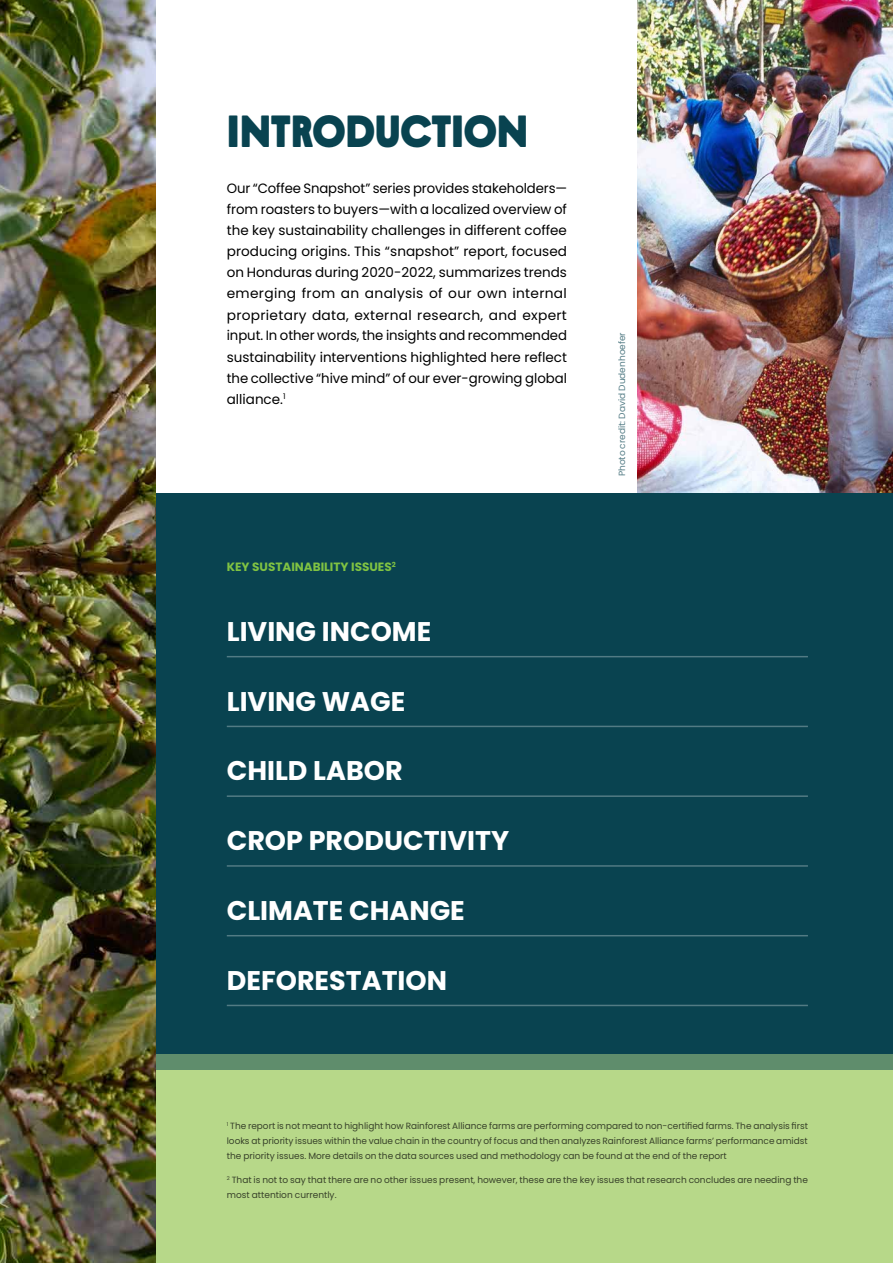
<style>
.page{position:relative;width:893px;height:1263px;background:#fff}
.page>*{position:absolute;margin:0;border:0;box-sizing:border-box;transform-origin:0 0}
.t1{font:900 45px "Krana Alliance";color:#094350}
.t2{font:700 27px "Poppins";color:#fff}
.t3{font:13.5px/21px "Poppins";letter-spacing:-.005em;color:#000;text-align:justify}
.t4{font:700 12px "Poppins";color:#80c342}
.t5{font:9px/15px "Poppins";color:#000;text-align:justify}
.t6{font:9px "Poppins";color:#094350}
</style>
<div class="page">
<div style="left:0;top:493px;width:893px;height:577px;background:#094350"></div>
<hr style="left:227px;top:656px;width:581px;height:1px;background:#fff">
<hr style="left:227px;top:726px;width:581px;height:1px;background:#fff">
<hr style="left:227px;top:795px;width:581px;height:2px;background:#fff">
<hr style="left:227px;top:865px;width:581px;height:2px;background:#fff">
<hr style="left:227px;top:935px;width:581px;height:1px;background:#fff">
<hr style="left:227px;top:1005px;width:581px;height:1px;background:#fff">
<div style="left:0;top:1070px;width:893px;height:193px;background:#b7d889"></div>
<div style="left:0;top:1054px;width:893px;height:16px;background:#5f8d6c"></div>
<img style="left:0;top:0;width:156px;height:1263px">
<img style="left:638px;top:0;width:255px;height:493px">
<h1 class="t1" style="left:227px;top:101px;width:303px">INTRODUCTION</h1>
<p class="t3" style="left:227px;top:178px;width:342px">Our “Coffee Snapshot” series provides stakeholders— from roasters to buyers—with a localized overview of the key sustainability challenges in different coffee producing origins. This “snapshot” report, focused on Honduras during 2020-2022, summarizes trends emerging from an analysis of our own internal proprietary data, external research, and expert input. In other words, the insights and recommended sustainability interventions highlighted here reflect the collective “hive mind” of our ever-growing global alliance.<sup>1</sup></p>
<h3 class="t4" style="left:227px;top:560px;width:171px">KEY SUSTAINABILITY ISSUES<sup>2</sup></h3>
<h2 class="t2" style="left:227px;top:616px;width:206px">LIVING INCOME</h2>
<h2 class="t2" style="left:227px;top:685px;width:180px">LIVING WAGE</h2>
<h2 class="t2" style="left:227px;top:755px;width:177px">CHILD LABOR</h2>
<h2 class="t2" style="left:227px;top:825px;width:284px">CROP PRODUCTIVITY</h2>
<h2 class="t2" style="left:227px;top:895px;width:240px">CLIMATE CHANGE</h2>
<h2 class="t2" style="left:227px;top:964px;width:222px">DEFORESTATION</h2>
<p class="t6" style="left:617px;top:476px;width:146px;rotate:-90deg">Photo credit: David Dudenhoefer</p>
<p class="t5" style="left:227px;top:1119px;width:583px"><sup>1</sup> The report is not meant to highlight how Rainforest Alliance farms are performing compared to non-certified farms. The analysis first looks at priority issues within the value chain in the country of focus and then analyzes Rainforest Alliance farms’ performance amidst the priority issues. More details on the data sources used and methodology can be found at the end of the report</p>
<p class="t5" style="left:227px;top:1172px;width:583px"><sup>2</sup> That is not to say that there are no other issues present, however, these are the key issues that research concludes are needing the most attention currently.</p>
</div>
